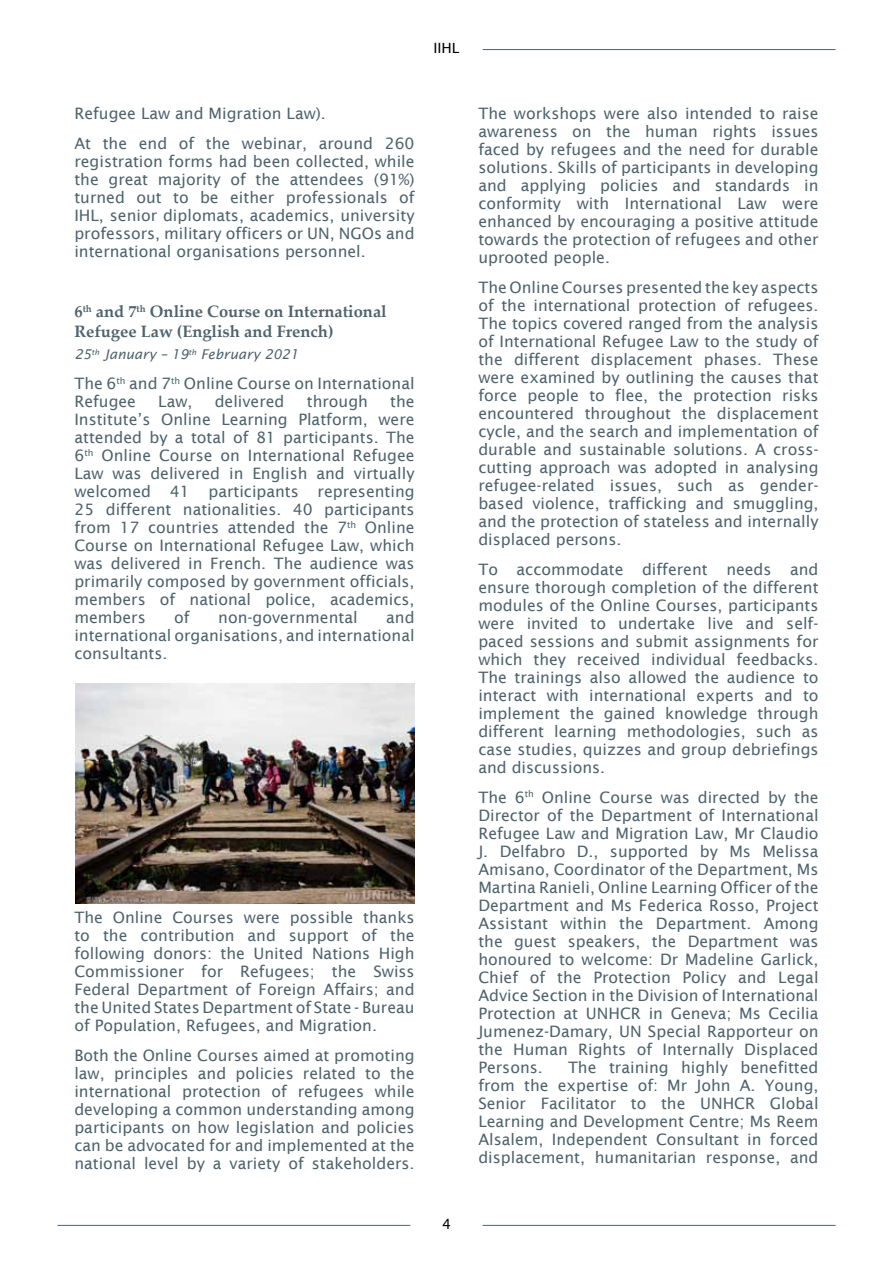
<style>
.page{position:relative;width:893px;height:1263px;background:#fff}
.page>*{position:absolute;margin:0;border:0;box-sizing:border-box;transform-origin:0 0}
.t1{font:700 16.5px/19.5px "Palatino Linotype";color:#4e636d}
.t2{font:15.75px/18px "Lucida Sans";color:#4e636d;text-align:justify}
.t3{font:14.1px "Lucida Sans";color:#000}
.t4{font:italic 13.5px "Lucida Sans";color:#4e636d}
</style>
<div class="page">
<img style="left:76px;top:683px;width:339px;height:220px">
<hr style="left:483px;top:49px;width:353px;height:1px;background:#4e636d">
<hr style="left:483px;top:1225px;width:353px;height:1px;background:#4e636d">
<hr style="left:57px;top:1225px;width:353px;height:1px;background:#4e636d">
<p class="t3" style="left:433px;top:40px;width:28px">IIHL</p>
<p class="t2" style="left:74px;top:99px;width:342px;line-height:30px">Refugee Law and Migration Law).<br>At the end of the webinar, around 260</p>
<p class="t2" style="left:74px;top:153px;width:342px">registration forms had been collected, while the great majority of the attendees (91%) turned out to be either professionals of IHL, senior diplomats, academics, university professors, military officers or UN, NGOs and international organisations personnel.</p>
<p class="t1" style="left:74px;top:301px;width:314px">6<sup>th</sup> and 7<sup>th</sup> Online Course on International<br>Refugee Law (English and French)</p>
<p class="t4" style="left:74px;top:346px;width:226px">25<sup>th</sup> January – 19<sup>th</sup> February 2021</p>
<p class="t2" style="left:74px;top:374px;width:342px">The 6<sup>th</sup> and 7<sup>th</sup> Online Course on International<br>Refugee</p>
<p class="t2" style="left:74px;top:392px;width:342px;text-indent:316px">the Institute’s Online Learning Platform, were attended by a total of 81 participants. The 6<sup>th</sup> Online Course on International Refugee Law was delivered in English and virtually welcomed 41 participants representing 25 different nationalities. 40 participants from 17 countries attended the 7<sup>th</sup> Online Course on International Refugee Law, which was delivered in French. The audience was primarily composed by government officials, members of national police, academics, members</p>
<p class="t2" style="left:158px;top:392px;width:36px">Law,</p>
<p class="t2" style="left:215px;top:392px;width:71px">delivered</p>
<p class="t2" style="left:307px;top:392px;width:63px">through</p>
<p class="t2" style="left:174px;top:608px;width:17px">of</p>
<p class="t2" style="left:218px;top:608px;width:141px">non-governmental</p>
<p class="t2" style="left:74px;top:608px;width:342px;text-indent:312px">and international organisations, and international consultants.</p>
<p class="t2" style="left:74px;top:908px;width:342px">The Online Courses were possible thanks to the contribution and support of the following donors: the United Nations High Commissioner for Refugees; the Swiss Federal Department of Foreign Affairs; and the United States Department of State - Bureau of Population, Refugees, and Migration.</p>
<p class="t2" style="left:74px;top:1046px;width:342px">Both the Online Courses aimed at promoting law, principles and policies related to the international protection of refugees while developing a common understanding among participants on how legislation and policies can be advocated for and implemented at the national level by a variety of stakeholders.</p>
<p class="t3" style="left:442px;top:1216px;width:10px">4</p>
<p class="t2" style="left:478px;top:104px;width:342px">The workshops were also intended to raise awareness on the human rights issues faced by refugees and the need for durable solutions. Skills of participants in developing and applying policies and standards in conformity with International Law were enhanced by encouraging a positive attitude towards the protection of refugees and other uprooted people.</p>
<p class="t2" style="left:478px;top:278px;width:342px">The Online Courses presented the key aspects of the international protection of refugees.<br>The topics covered ranged from the analysis of International Refugee Law to the study of the different displacement phases. These were examined by outlining the causes that force people to flee, the protection risks encountered throughout the displacement cycle, and the search and implementation of durable and sustainable solutions. A cross&shy;cutting approach was adopted in analysing refugee-related issues, such as gender&shy;based violence, trafficking and smuggling, and the protection of stateless and internally displaced persons.</p>
<p class="t2" style="left:478px;top:560px;width:342px">To accommodate different needs and ensure thorough completion of the different modules of the Online Courses, participants were invited to undertake live and self&shy;paced sessions and submit assignments for which they received individual feedbacks.<br>The trainings also allowed the audience to interact with international experts and to implement the gained knowledge through different learning methodologies, such as case studies, quizzes and group debriefings and discussions.</p>
<p class="t2" style="left:478px;top:788px;width:342px">The 6<sup>th</sup> Online Course was directed by the Director of the Department of International Refugee Law and Migration Law, Mr Claudio J. Delfabro D., supported by Ms Melissa Amisano, Coordinator of the Department, Ms Martina Ranieli, Online Learning Officer of the Department and Ms Federica Rosso, Project Assistant within the Department. Among the guest speakers, the Department was honoured to welcome: Dr Madeline Garlick, Chief of the Protection Policy and Legal Advice Section in the Division of International Protection at UNHCR in Geneva; Ms Cecilia Jumenez-Damary, UN Special Rapporteur on the Human Rights of Internally Displaced Persons.</p>
<p class="t2" style="left:478px;top:1058px;width:342px;text-indent:90px">The training highly benefitted from the expertise of: Mr John A. Young, Senior Facilitator to the UNHCR Global Learning and Development Centre; Ms Reem Alsalem, Independent Consultant in forced displacement, humanitarian response, and</p>
</div>
